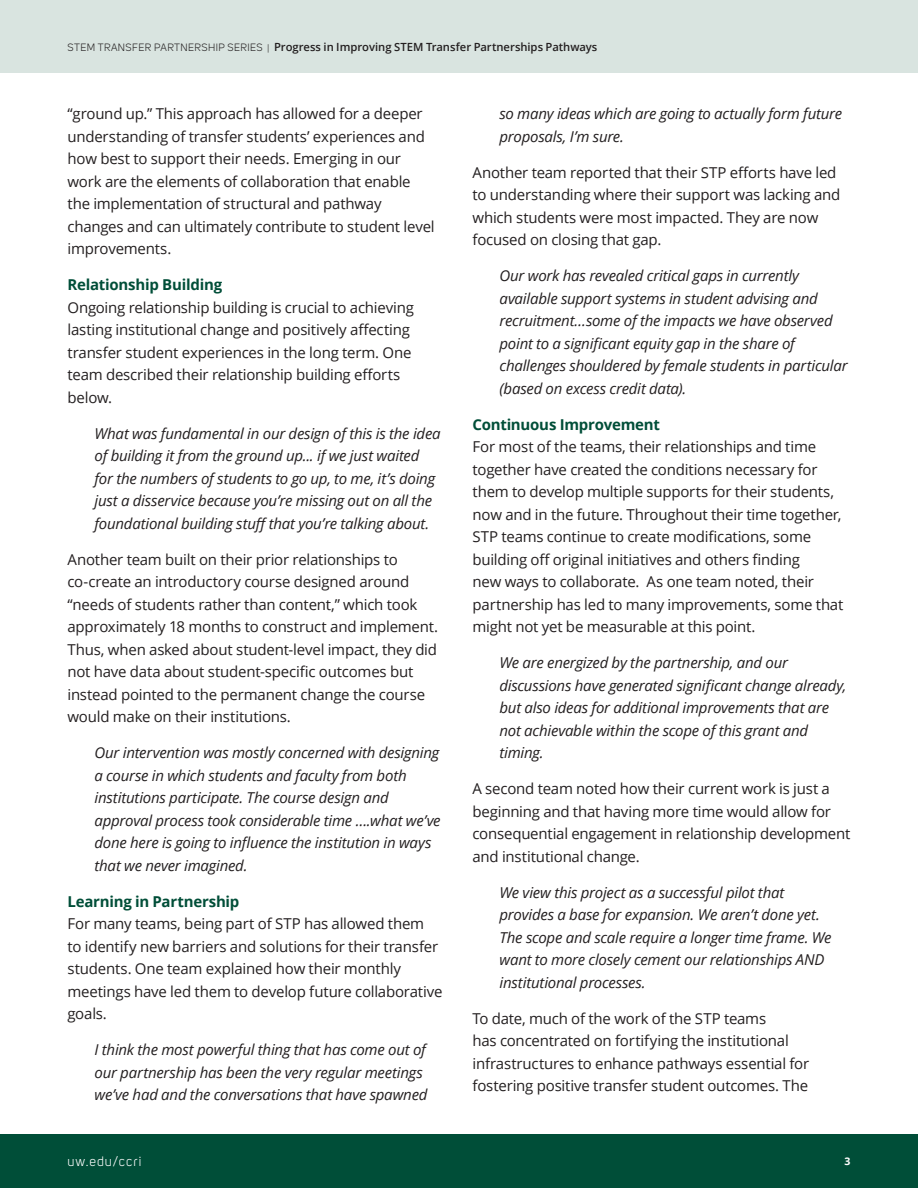
<style>
.page{position:relative;width:918px;height:1188px;background:#fff}
.page>*{position:absolute;margin:0;border:0;box-sizing:border-box;transform-origin:0 0}
.t1{font:15px/22.5px "Open Sans";letter-spacing:-.015em;color:#231f20}
.t2{font:italic 15px/22.5px "Open Sans";letter-spacing:-.015em;color:#231f20}
.t3{font:13.5px "Uni Sans";letter-spacing:.08em;color:#fff}
.t4{font:600 11.25px "Open Sans";letter-spacing:-.005em;color:#231f20}
.t5{font:700 10.5px "Open Sans";color:#fff}
.s1{font-family:"Uni Sans";font-weight:400;font-size:10.5px}
.s2{font-family:"Uni Sans";font-weight:400;font-size:9px}
.s3{font-weight:700;color:#004e38}
</style>
<div class="page">
<div style="left:0;top:1134px;width:918px;height:54px;background:#004e38"></div>
<div style="left:0;top:0;width:918px;height:73px;background:#d9e4e0"></div>
<p class="t4" style="left:68px;top:39px;width:531px"><span class="s1">STEM TRANSFER PARTNERSHIP SERIES</span> <span class="s2">|</span> Progress in Improving STEM Transfer Partnerships Pathways</p>
<p class="t1" style="left:68px;top:102px;width:369px">“ground up.” This approach has allowed for a deeper understanding of transfer students’ experiences and how best to support their needs. Emerging in our work are the elements of collaboration that enable the implementation of structural and pathway changes and can ultimately contribute to student level improvements.</p>
<p class="t1" style="left:68px;top:273px;width:348px"><span class="s3">Relationship Building<br></span>Ongoing relationship building is crucial to achieving lasting institutional change and positively affecting transfer student experiences in the long term. One team described their relationship building efforts below.</p>
<p class="t2" style="left:94px;top:422px;width:348px">What was fundamental in our design of this is the idea of building it from the ground up... if we just waited for the numbers of students to go up, to me, it’s doing just a disservice because you’re missing out on all the foundational building stuff that you’re talking about.</p>
<p class="t1" style="left:68px;top:548px;width:372px">Another team built on their prior relationships to co-create an introductory course designed around “needs of students rather than content,” which took approximately 18 months to construct and implement.<br>Thus, when asked about student-level impact, they did not have data about student-specific outcomes but instead pointed to the permanent change the course would make on their institutions.</p>
<p class="t2" style="left:94px;top:741px;width:348px">Our intervention was mostly concerned with designing a course in which students and faculty from both institutions participate. The course design and approval process took considerable time ….what we’ve done here is going to influence the institution in ways that we never imagined.</p>
<p class="t1" style="left:68px;top:890px;width:377px"><span class="s3">Learning in Partnership<br></span>For many teams, being part of STP has allowed them<br>to identify new barriers and solutions for their transfer students. One team explained how their monthly meetings have led them to develop future collaborative goals.</p>
<p class="t2" style="left:94px;top:1038px;width:335px">I think the most powerful thing that has come out of our partnership has been the very regular meetings we’ve had and the conversations that have spawned</p>
<p class="t2" style="left:500px;top:102px;width:344px">so many ideas which are going to actually form future proposals, I’m sure.</p>
<p class="t1" style="left:472px;top:161px;width:369px">Another team reported that their STP efforts have led to understanding where their support was lacking and which students were most impacted. They are now focused on closing that gap.</p>
<p class="t2" style="left:500px;top:264px;width:350px">Our work has revealed critical gaps in currently available support systems in student advising and recruitment…some of the impacts we have observed point to a significant equity gap in the share of challenges shouldered by female students in particular (based on excess credit data).</p>
<p class="t1" style="left:472px;top:413px;width:372px"><span class="s3">Continuous Improvement<br></span>For most of the teams, their relationships and time together have created the conditions necessary for them to develop multiple supports for their students, now and in the future. Throughout their time together, STP teams continue to create modifications, some building off original initiatives and others finding<br>new ways to collaborate. As one team noted, their partnership has led to many improvements, some that might not yet be measurable at this point.</p>
<p class="t2" style="left:500px;top:651px;width:348px">We are energized by the partnership, and our discussions have generated significant change already, but also ideas for additional improvements that are not achievable within the scope of this grant and timing.</p>
<p class="t1" style="left:472px;top:777px;width:379px">A second team noted how their current work is just a beginning and that having more time would allow for consequential engagement in relationship development and institutional change.</p>
<p class="t2" style="left:500px;top:881px;width:334px">We view this project as a successful pilot that provides a base for expansion. We aren’t done yet.<br>The scope and scale require a longer time frame. We want to more closely cement our relationships AND institutional processes.</p>
<p class="t1" style="left:472px;top:1007px;width:338px">To date, much of the work of the STP teams<br>has concentrated on fortifying the institutional infrastructures to enhance pathways essential for fostering positive transfer student outcomes. The</p>
<p class="t3" style="left:68px;top:1153px;width:75px">uw.edu/ccri</p>
<p class="t5" style="left:845px;top:1154px;width:7px">3</p>
</div>
